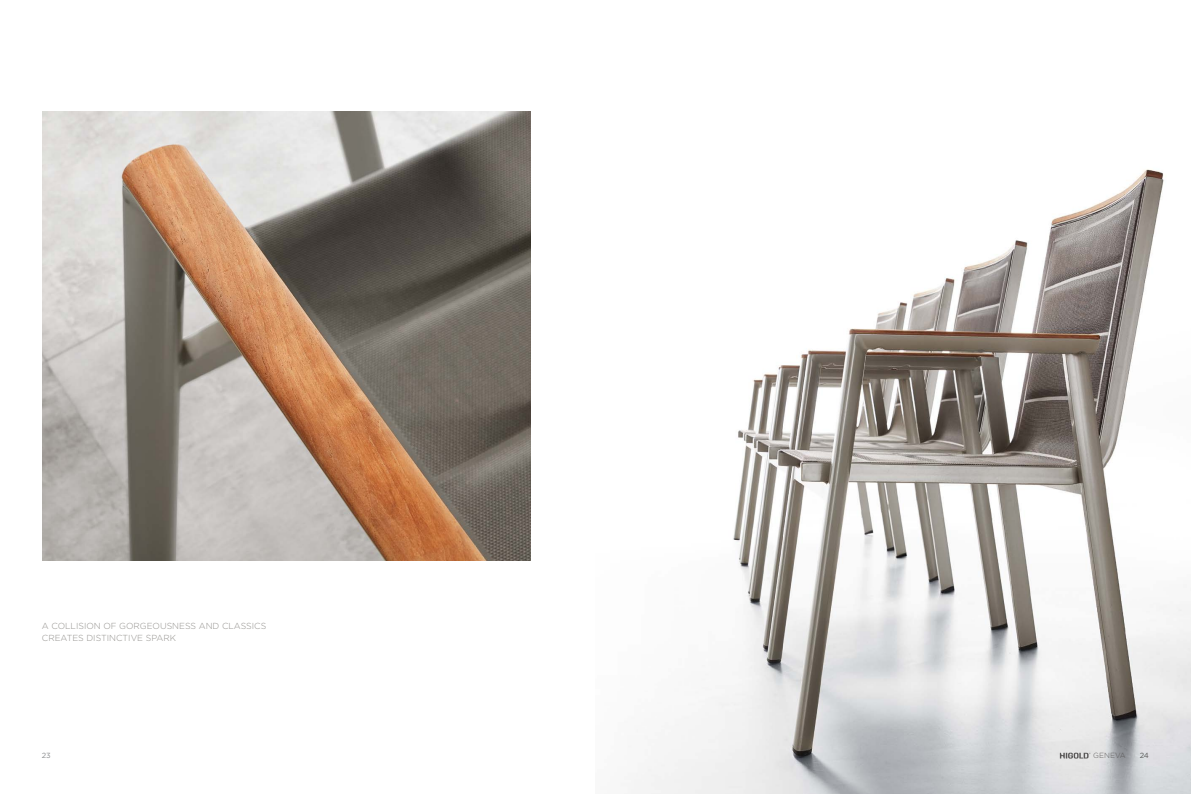
<style>
.page{position:relative;width:1191px;height:794px;background:#fff}
.page>*{position:absolute;margin:0;border:0;box-sizing:border-box;transform-origin:0 0}
.t1{font:300 8.75px/12.2px "Gotham";color:#92908c}
.t2{font:300 7.44px "Gotham";letter-spacing:.005em;color:#595757}
.t3{font:7.44px "Gotham";color:#898b8d}
.t4{font:7.44px "Gotham";color:#595757}
</style>
<div class="page">
<img style="left:631px;top:169px;width:560px;height:625px">
<img style="left:42px;top:112px;width:488px;height:449px">
<svg style="left:1059px;top:752px;width:31px;height:6px"></svg>
<p class="t1" style="left:42px;top:620px;width:226px">A COLLISION OF GORGEOUSNESS AND CLASSICS<br>CREATES DISTINCTIVE SPARK</p>
<p class="t3" style="left:42px;top:751px;width:10px">23</p>
<p class="t2" style="left:1093px;top:751px;width:34px">GENEVA</p>
<p class="t4" style="left:1139px;top:751px;width:11px">24</p>
</div>
